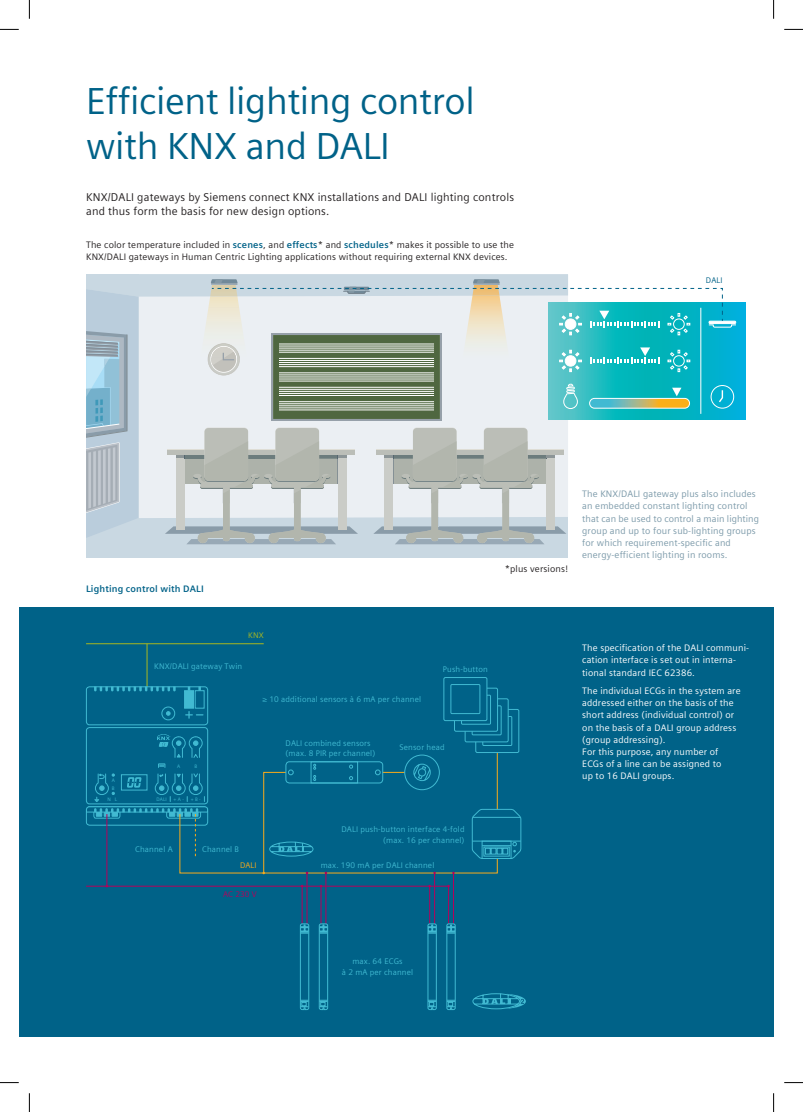
<style>
.page{position:relative;width:803px;height:1112px;background:#fff}
.page>*{position:absolute;margin:0;border:0;box-sizing:border-box;transform-origin:0 0}
.t1{font:37.5px/45px "Siemens Sans Global";letter-spacing:-.01em;color:#006288}
.t2{font:11.25px/14.1px "Siemens Sans Global";letter-spacing:.015em;color:#231f20}
.t3{font:9.38px/12.2px "Siemens Sans Global";letter-spacing:.015em;color:#fff}
.t4{font:9.38px/12.2px "Siemens Sans Global";letter-spacing:.015em;color:#7b99a9}
.t5{font:9.38px/12.2px "Siemens Sans Global";letter-spacing:.015em;color:#231f20}
.t6{font:700 9.38px "Siemens Sans Global";letter-spacing:.015em;color:#006288}
.t7{font:8.12px/10.5px "Siemens Sans Global";letter-spacing:.015em;color:#41bad2;text-align:right}
.t8{font:8.12px "Siemens Sans Global";color:#b5015b}
.t9{font:8.12px "Siemens Sans Global";color:#faab1a}
.t10{font:8.12px "Siemens Sans Global";color:#006288}
.t11{font:8.12px "Siemens Sans Global";color:#a9b720}
.t12{font:5px/8.1px "Siemens Sans Global";color:#41bad2}
.s1{font-weight:700;color:#006288}
</style>
<div class="page">
<div style="left:86px;top:275px;width:482px;height:283px;background:#c9d8e2"></div>
<div style="left:19px;top:607px;width:754px;height:429px;background:#006288"></div>
<hr style="left:147px;top:643px;width:1px;height:52px;background:#a9b720">
<hr style="left:86px;top:643px;width:178px;height:1px;background:#a9b720">
<hr style="left:86px;top:885px;width:363px;height:1px;background:#b5015b">
<div style="left:86px;top:686px;width:122px;height:38px;background:#006288;border-radius:3px"></div>
<svg style="left:94px;top:688px;width:82px;height:2px"></svg>
<div style="left:86px;top:686px;width:122px;height:39px;border:1px solid #41bad2;border-radius:3px"></div>
<div style="left:195px;top:690px;width:9px;height:18px;border:1px solid #41bad2"></div>
<div style="left:184px;top:690px;width:10px;height:18px;background:#41bad2"></div>
<svg style="left:166px;top:711px;width:4px;height:4px"></svg>
<div style="left:162px;top:706px;width:13px;height:14px;border:1px solid #41bad2;border-radius:50%"></div>
<svg style="left:186px;top:711px;width:17px;height:7px"></svg>
<div style="left:86px;top:727px;width:122px;height:77px;border:1px solid #41bad2;border-radius:3px"></div>
<div style="left:86px;top:806px;width:122px;height:6px;border:1px solid #41bad2"></div>
<div style="left:86px;top:806px;width:122px;height:19px;border:1px solid #41bad2;border-radius:3px"></div>
<hr style="left:107px;top:813px;width:1px;height:72px;background:#b5015b">
<svg style="left:179px;top:748px;width:319px;height:125px"></svg>
<svg style="left:93px;top:734px;width:112px;height:122px"></svg>
<svg style="left:472px;top:808px;width:49px;height:50px"></svg>
<hr style="left:472px;top:840px;width:49px;height:1px;background:#41bad2">
<hr style="left:473px;top:816px;width:47px;height:1px;background:#41bad2">
<svg style="left:443px;top:677px;width:76px;height:76px"></svg>
<hr style="left:302px;top:885px;width:1px;height:73px;background:#b5015b">
<hr style="left:307px;top:872px;width:1px;height:86px;background:#b5015b">
<hr style="left:429px;top:885px;width:1px;height:73px;background:#b5015b">
<hr style="left:434px;top:872px;width:1px;height:86px;background:#b5015b">
<hr style="left:321px;top:885px;width:1px;height:73px;background:#b5015b">
<hr style="left:326px;top:872px;width:1px;height:86px;background:#b5015b">
<hr style="left:448px;top:885px;width:1px;height:73px;background:#b5015b">
<hr style="left:453px;top:872px;width:1px;height:86px;background:#b5015b">
<svg style="left:300px;top:923px;width:9px;height:86px"></svg>
<svg style="left:319px;top:923px;width:9px;height:86px"></svg>
<svg style="left:427px;top:923px;width:10px;height:86px"></svg>
<svg style="left:446px;top:923px;width:10px;height:86px"></svg>
<svg style="left:262px;top:763px;width:174px;height:111px"></svg>
<div style="left:568px;top:302px;width:177px;height:117px;background:#00b0df"></div>
<svg style="left:86px;top:274px;width:650px;height:270px"></svg>
<svg style="left:473px;top:993px;width:53px;height:15px"></svg>
<svg style="left:0;top:29px;width:19px;height:1px"></svg>
<svg style="left:784px;top:29px;width:19px;height:1px"></svg>
<svg style="left:0;top:1082px;width:19px;height:1px"></svg>
<svg style="left:784px;top:1082px;width:19px;height:1px"></svg>
<svg style="left:29px;top:0;width:1px;height:19px"></svg>
<svg style="left:29px;top:1093px;width:1px;height:18px"></svg>
<svg style="left:773px;top:0;width:1px;height:19px"></svg>
<svg style="left:773px;top:1093px;width:1px;height:18px"></svg>
<h1 class="t1" style="left:86px;top:78px;width:390px">Efficient lighting control with KNX and DALI</h1>
<p class="t2" style="left:86px;top:190px;width:429px">KNX/DALI gateways by Siemens connect KNX installations and DALI lighting controls and thus form the basis for new design options.</p>
<p class="t5" style="left:86px;top:239px;width:429px">The color temperature included in <span class="s1">scenes</span>, and <span class="s1">effects</span>* and <span class="s1">schedules</span>* makes it possible to use the<br>KNX/DALI gateways in Human Centric Lighting applications without requiring external KNX devices.</p>
<p class="t10" style="left:706px;top:274px;width:18px">DALI</p>
<p class="t6" style="left:86px;top:581px;width:119px">Lighting control with DALI</p>
<p class="t11" style="left:248px;top:629px;width:17px">KNX</p>
<p class="t7" style="left:154px;top:660px;width:90px">KNX/DALI gateway Twin</p>
<p class="t7" style="left:262px;top:693px;width:160px">≥ 10 additional sensors à 6 mA per channel</p>
<p class="t7" style="left:443px;top:664px;width:46px">Push-button</p>
<p class="t12" style="left:177px;top:761px;width:5px">A</p>
<p class="t12" style="left:194px;top:761px;width:4px">B</p>
<p class="t12" style="left:112px;top:776px;width:5px">A<br>B</p>
<p class="t12" style="left:107px;top:795px;width:11px">N L</p>
<p class="t12" style="left:157px;top:795px;width:12px">DALI</p>
<p class="t12" style="left:174px;top:795px;width:12px">+ A -</p>
<p class="t12" style="left:191px;top:795px;width:11px">+ B -</p>
<p class="t7" style="left:135px;top:843px;width:39px">Channel A</p>
<p class="t7" style="left:202px;top:843px;width:38px">Channel B</p>
<p class="t7" style="left:286px;top:737px;width:91px;text-align:left">DALI combined sensors (max. 8 PIR per channel)</p>
<p class="t7" style="left:399px;top:741px;width:47px">Sensor head</p>
<p class="t7" style="left:341px;top:823px;width:125px">DALI push-button interface 4-fold (max. 16 per channel)</p>
<p class="t9" style="left:240px;top:858px;width:18px">DALI</p>
<p class="t7" style="left:321px;top:859px;width:115px">max. 190 mA per DALI channel</p>
<p class="t8" style="left:223px;top:888px;width:35px">AC 230 V</p>
<p class="t5" style="left:505px;top:562px;width:65px">*plus versions!</p>
<p class="t4" style="left:582px;top:487px;width:178px">The KNX/DALI gateway plus also includes an embedded constant lighting control that can be used to control a main lighting group and up to four sub-lighting groups for which requirement-specific and energy-efficient lighting in rooms.</p>
<p class="t3" style="left:582px;top:641px;width:168px">The specification of the DALI communi&shy;cation interface is set out in interna&shy;tional standard IEC 62386.</p>
<p class="t3" style="left:582px;top:684px;width:160px">The individual ECGs in the system are addressed either on the basis of the short address (individual control) or on the basis of a DALI group address (group addressing).<br>For this purpose, any number of<br>ECGs of a line can be assigned to<br>up to 16 DALI groups.</p>
<p class="t7" style="left:342px;top:956px;width:73px;text-align:center">max. 64 ECGs<br>à 2 mA per channel</p>
</div>
